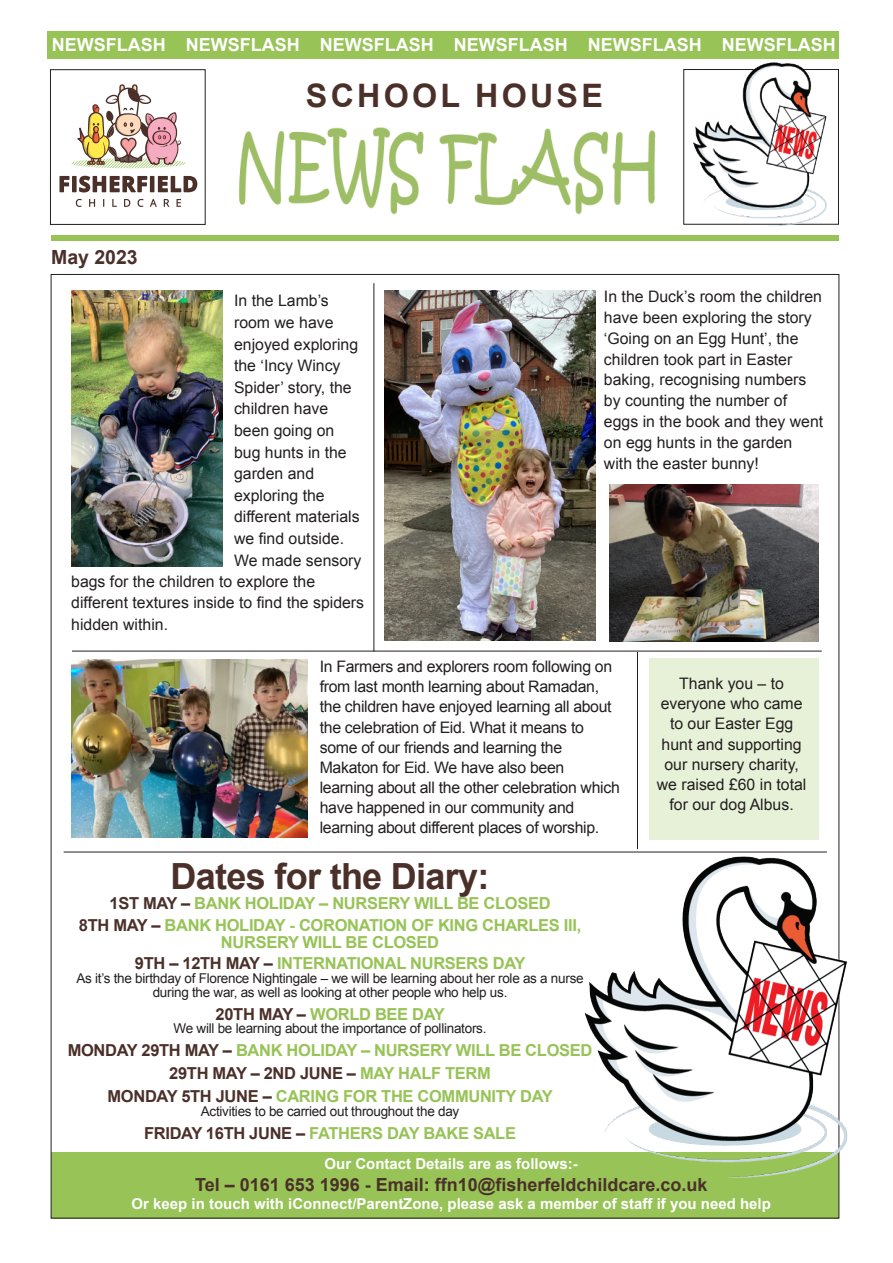
<style>
.page{position:relative;width:893px;height:1263px;background:#fff}
.page>*{position:absolute;margin:0;border:0;box-sizing:border-box;transform-origin:0 0}
.t1{font:700 36px "Arial";letter-spacing:-.02em;color:#4b302a}
.t2{font:700 32.25px "Arial";letter-spacing:.1em;color:#4b302a}
.t3{font:700 19.5px "Arial";color:#4b302a}
.t4{font:700 18px "Arial";color:#fff}
.t5{font:700 18px "Arial";color:#4b302a}
.t6{font:700 16.5px/21.6px "Arial";letter-spacing:-.02em;color:#97c357;text-align:center}
.t7{font:15.9px/20.9px "Arial";color:#231f20;text-align:center}
.t8{font:15.9px/20.1px "Arial";letter-spacing:-.02em;color:#231f20}
.t9{font:700 15px "Arial";color:#fff}
.t10{font:13.5px/13.8px "Arial";letter-spacing:-.02em;color:#231f20;text-align:center}
.s1{color:#4b302a}
</style>
<div class="page">
<div style="left:649px;top:659px;width:170px;height:181px;background:#e7f1d8"></div>
<div style="left:51px;top:1152px;width:788px;height:66px;background:#97c357"></div>
<div style="left:51px;top:235px;width:788px;height:6px;background:#97c357"></div>
<div style="left:48px;top:31px;width:791px;height:28px;background:#97c357"></div>
<svg style="left:59px;top:176px;width:10px;height:16px"></svg>
<div style="left:72px;top:176px;width:5px;height:16px;background:#4b302a"></div>
<svg style="left:79px;top:176px;width:68px;height:16px"></svg>
<hr style="left:150px;top:176px;width:4px;height:16px;background:#4b302a">
<svg style="left:158px;top:176px;width:39px;height:16px"></svg>
<svg style="left:76px;top:199px;width:6px;height:8px"></svg>
<svg style="left:89px;top:199px;width:6px;height:8px"></svg>
<svg style="left:112px;top:199px;width:5px;height:8px"></svg>
<svg style="left:124px;top:199px;width:6px;height:8px"></svg>
<svg style="left:138px;top:199px;width:6px;height:8px"></svg>
<svg style="left:150px;top:199px;width:7px;height:8px"></svg>
<svg style="left:164px;top:199px;width:5px;height:8px"></svg>
<svg style="left:176px;top:199px;width:5px;height:8px"></svg>
<svg style="left:71px;top:84px;width:115px;height:84px"></svg>
<div style="left:50px;top:69px;width:156px;height:156px;border:1px solid #231f20"></div>
<div style="left:683px;top:69px;width:156px;height:156px;border:1px solid #231f20"></div>
<img style="left:689px;top:62px;width:143px;height:165px">
<img style="left:238px;top:127px;width:418px;height:88px">
<hr style="left:64px;top:852px;width:763px;height:1px;background:#231f20">
<hr style="left:72px;top:651px;width:750px;height:1px;background:#231f20">
<img style="left:577px;top:840px;width:271px;height:346px">
<img style="left:384px;top:290px;width:211px;height:351px">
<img style="left:609px;top:484px;width:210px;height:157px">
<img style="left:72px;top:660px;width:235px;height:177px">
<img style="left:72px;top:291px;width:151px;height:276px">
<hr style="left:374px;top:283px;width:1px;height:369px;background:#231f20">
<hr style="left:637px;top:652px;width:1px;height:197px;background:#231f20">
<p class="t4" style="left:52px;top:33px;width:785px">NEWSFLASH NEWSFLASH NEWSFLASH NEWSFLASH NEWSFLASH NEWSFLASH</p>
<p class="t3" style="left:51px;top:244px;width:88px">May 2023</p>
<h2 class="t2" style="left:306px;top:74px;width:298px">SCHOOL HOUSE</h2>
<p class="t7" style="left:234px;top:290px;width:96px">In the Lamb’s</p>
<p class="t7" style="left:234px;top:312px;width:101px">room we have</p>
<p class="t7" style="left:234px;top:334px;width:126px">enjoyed exploring</p>
<p class="t7" style="left:234px;top:355px;width:108px">the ‘Incy Wincy</p>
<p class="t7" style="left:234px;top:377px;width:119px">Spider’ story, the</p>
<p class="t7" style="left:234px;top:399px;width:96px">children have</p>
<p class="t7" style="left:234px;top:420px;width:102px">been going on</p>
<p class="t7" style="left:234px;top:442px;width:114px">bug hunts in the</p>
<p class="t7" style="left:234px;top:463px;width:82px">garden and</p>
<p class="t7" style="left:234px;top:485px;width:92px">exploring the</p>
<p class="t7" style="left:234px;top:507px;width:127px">different materials</p>
<p class="t7" style="left:234px;top:528px;width:112px">we find outside.</p>
<p class="t7" style="left:234px;top:550px;width:129px">We made sensory</p>
<p class="t7" style="left:71px;top:571px;width:245px">bags for the children to explore the</p>
<p class="t7" style="left:71px;top:593px;width:294px">different textures inside to find the spiders</p>
<p class="t7" style="left:71px;top:614px;width:98px">hidden within.</p>
<p class="t7" style="left:604px;top:286px;width:221px;text-align:left">In the Duck’s room the children have been exploring the story ‘Going on an Egg Hunt’, the children took part in Easter baking, recognising numbers by counting the number of eggs in the book and they went on egg hunts in the garden with the easter bunny!</p>
<p class="t8" style="left:320px;top:657px;width:302px">In Farmers and explorers room following on from last month learning about Ramadan, the children have enjoyed learning all about the celebration of Eid. What it means to some of our friends and learning the Makaton for Eid. We have also been learning about all the other celebration which have happened in our community and learning about different places of worship.</p>
<h1 class="t1" style="left:171px;top:853px;width:320px">Dates for the Diary:</h1>
<p class="t6" style="left:79px;top:893px;width:504px"><span class="s1">1ST MAY –</span> BANK HOLIDAY – NURSERY WILL BE CLOSED<br><span class="s1">8TH MAY –</span> BANK HOLIDAY - CORONATION OF KING CHARLES III,</p>
<p class="t6" style="left:135px;top:932px;width:392px">NURSERY WILL BE CLOSED<br><span class="s1">9TH – 12TH MAY –</span> INTERNATIONAL NURSERS DAY</p>
<p class="t10" style="left:76px;top:971px;width:509px">As it’s the birthday of Florence Nightingale – we will be learning about her role as a nurse during the war, as well as looking at other people who help us.</p>
<p class="t6" style="left:216px;top:1004px;width:231px"><span class="s1">20TH MAY –</span> WORLD BEE DAY</p>
<p class="t10" style="left:174px;top:1022px;width:314px">We will be learning about the importance of pollinators.</p>
<p class="t6" style="left:68px;top:1040px;width:526px;line-height:22.8px"><span class="s1">MONDAY 29TH MAY –</span> BANK HOLIDAY – NURSERY WILL BE CLOSED<br><span class="s1">29TH MAY – 2ND JUNE –</span> MAY HALF TERM<br><span class="s1">MONDAY 5TH JUNE –</span> CARING FOR THE COMMUNITY DAY</p>
<p class="t10" style="left:201px;top:1104px;width:260px">Activities to be carried out throughout the day</p>
<p class="t6" style="left:144px;top:1122px;width:373px"><span class="s1">FRIDAY 16TH JUNE –</span> FATHERS DAY BAKE SALE</p>
<p class="t7" style="left:657px;top:674px;width:151px;line-height:20.1px">Thank you – to everyone who came to our Easter Egg hunt and supporting our nursery charity, we raised £60 in total for our dog Albus.</p>
<p class="t9" style="left:325px;top:1154px;width:255px">Our Contact Details are as follows:-</p>
<p class="t5" style="left:195px;top:1173px;width:514px">Tel – 0161 653 1996 - Email: ffn10@fisherfeldchildcare.co.uk</p>
<p class="t9" style="left:132px;top:1194px;width:641px">Or keep in touch with iConnect/ParentZone, please ask a member of staff if you need help</p>
</div>
